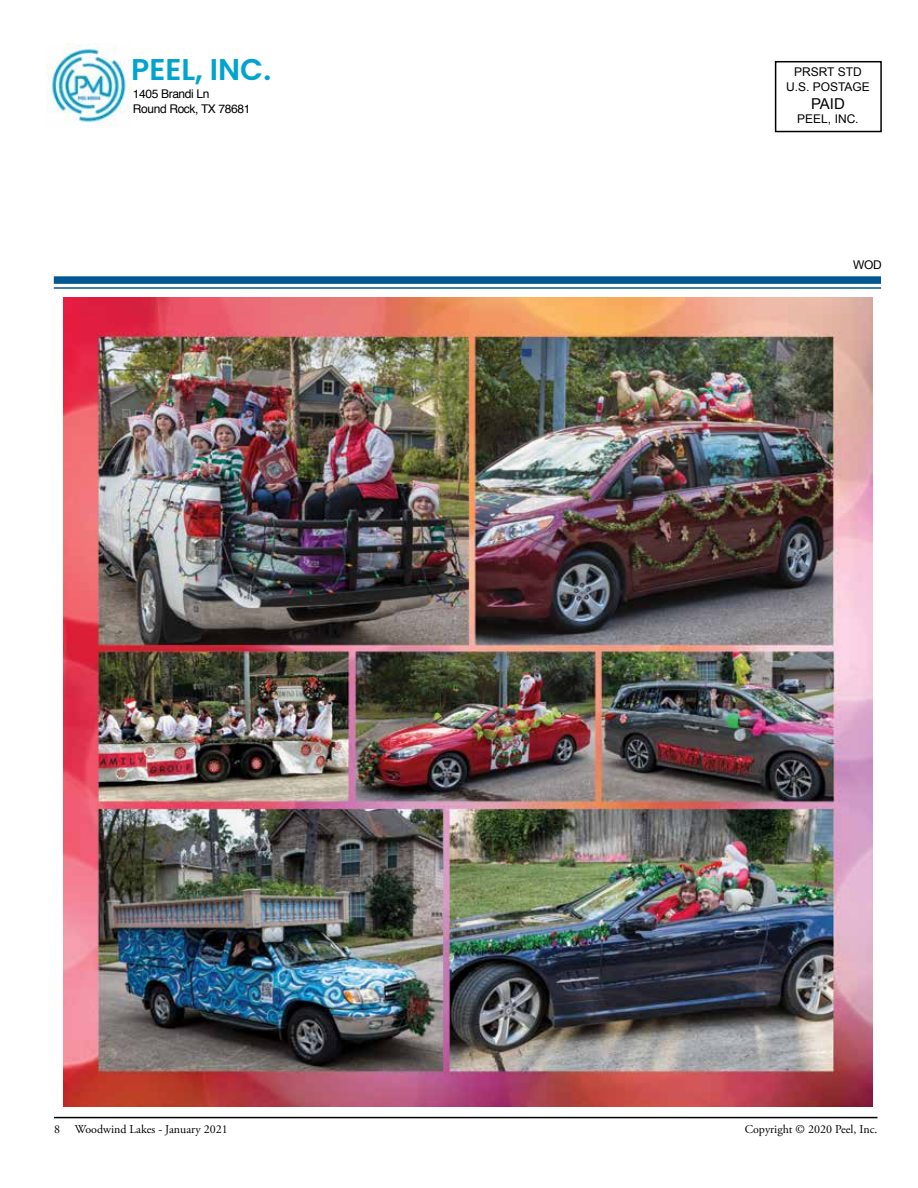
<style>
.page{position:relative;width:918px;height:1188px;background:#fff}
.page>*{position:absolute;margin:0;border:0;box-sizing:border-box;transform-origin:0 0}
.t1{font:600 30px "Poppins";color:#00a4cd}
.t2{font:15px "Arial";color:#000}
.t3{font:12px "Adobe Garamond Pro";color:#000}
.t4{font:12px/14.4px "Arial";color:#000;text-align:center}
.t5{font:12px/14.4px "Helvetica";letter-spacing:-.03em;color:#000}
</style>
<div class="page">
<hr style="left:54px;top:1117px;width:824px;height:1px;background:#000">
<img style="left:63px;top:297px;width:810px;height:810px">
<div style="left:775px;top:61px;width:107px;height:71px;background:#fff;border:2px solid #000"></div>
<hr style="left:54px;top:287px;width:827px;height:2px;background:#005792">
<div style="left:54px;top:276px;width:827px;height:8px;background:#005792"></div>
<img style="left:47px;top:44px;width:84px;height:84px">
<h1 class="t1" style="left:131px;top:52px;width:141px">PEEL, INC.</h1>
<p class="t5" style="left:133px;top:87px;width:119px">1405 Brandi Ln<br>Round Rock, TX 78681</p>
<p class="t4" style="left:786px;top:65px;width:85px">PRSRT STD<br>U.S. POSTAGE</p>
<p class="t2" style="left:811px;top:94px;width:35px">PAID</p>
<p class="t4" style="left:797px;top:112px;width:63px">PEEL, INC.</p>
<p class="t4" style="left:853px;top:258px;width:30px">WOD</p>
<p class="t3" style="left:54px;top:1122px;width:175px">8 Woodwind Lakes - January 2021</p>
<p class="t3" style="left:745px;top:1122px;width:134px">Copyright © 2020 Peel, Inc.</p>
</div>
